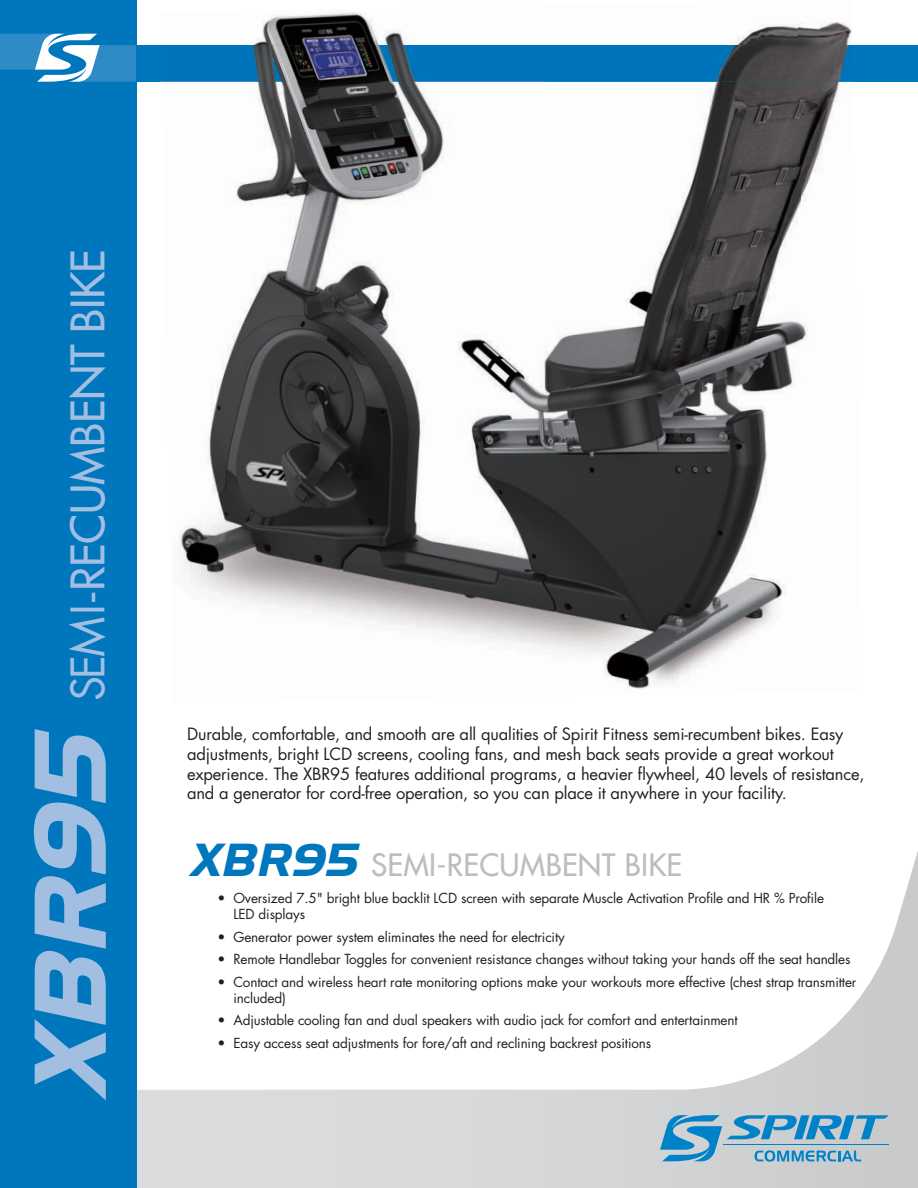
<style>
.page{position:relative;width:918px;height:1188px;background:#fff}
.page>*{position:absolute;margin:0;border:0;box-sizing:border-box;transform-origin:0 0}
.t1{font:500 45px "Futura Std";letter-spacing:-.01em;color:#a2bfe2}
.t2{font:500 30px "Futura Std";letter-spacing:.01em;color:#bcbdc0}
.t3{font:16.5px/19.8px "Futura Std";letter-spacing:-.01em;color:#231f20}
.t4{font:13.5px/16.2px "Futura Std";letter-spacing:-.01em;color:#231f20}
.s1{font-family:"Hanzel";font-weight:700;font-style:italic;font-size:97.5px}
.s2{font-weight:400}
.s3{font-family:"Hanzel";font-weight:700;font-style:italic;font-size:45px;color:#0077bd}
</style>
<div class="page">
<svg style="left:137px;top:851px;width:781px;height:337px"></svg>
<svg style="left:660px;top:1115px;width:229px;height:47px;background:#7fb1cd"></svg>
<hr style="left:723px;top:1144px;width:166px;height:1px;background:#0082c8">
<div style="left:0;top:0;width:137px;height:1188px;background:#0077bd"></div>
<svg style="left:0;top:34px;width:136px;height:48px"></svg>
<div style="left:137px;top:45px;width:781px;height:37px;background:#0077bd"></div>
<img style="left:178px;top:12px;width:620px;height:626px">
<img style="left:798px;top:22px;width:55px;height:325px">
<img style="left:480px;top:638px;width:261px;height:51px">
<img style="left:162px;top:82px;width:382px;height:1px">
<img style="left:161px;top:45px;width:691px;height:37px">
<h1 class="t1" style="left:60px;top:1096px;width:849px;rotate:-90deg"><span class="s1">XBR95</span> <span class="s2">SEMI-</span>RECUMBENT BIKE</h1>
<p class="t3" style="left:187px;top:724px;width:679px">Durable, comfortable, and smooth are all qualities of Spirit Fitness semi-recumbent bikes. Easy adjustments, bright LCD screens, cooling fans, and mesh back seats provide a great workout experience. The XBR95 features additional programs, a heavier flywheel, 40 levels of resistance, and a generator for cord-free operation, so you can place it anywhere in your facility.</p>
<h2 class="t2" style="left:190px;top:846px;width:493px"><span class="s3">XBR95</span> SEMI-RECUMBENT BIKE</h2>
<p class="t4" style="left:234px;top:890px;width:592px;text-indent:-16px">• Oversized 7.5" bright blue backlit LCD screen with separate Muscle Activation Profile and HR % Profile<br>LED displays</p>
<p class="t4" style="left:218px;top:929px;width:349px">• Generator power system eliminates the need for electricity</p>
<p class="t4" style="left:218px;top:951px;width:635px">• Remote Handlebar Toggles for convenient resistance changes without taking your hands off the seat handles</p>
<p class="t4" style="left:234px;top:974px;width:624px;text-indent:-16px">• Contact and wireless heart rate monitoring options make your workouts more effective (chest strap transmitter included)</p>
<p class="t4" style="left:218px;top:1012px;width:522px">• Adjustable cooling fan and dual speakers with audio jack for comfort and entertainment</p>
<p class="t4" style="left:218px;top:1035px;width:435px">• Easy access seat adjustments for fore/aft and reclining backrest positions</p>
</div>
